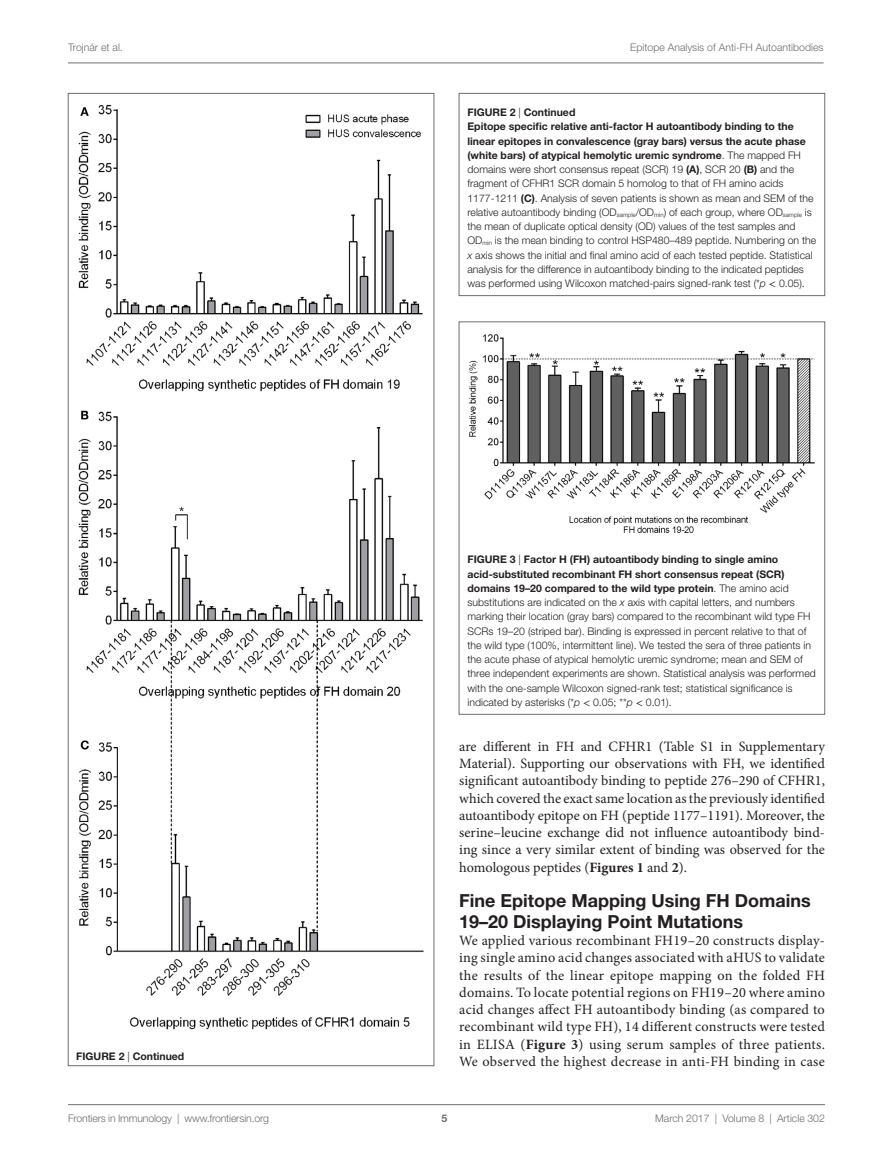
<style>
.page{position:relative;width:893px;height:1170px;background:#fff}
.page>*{position:absolute;margin:0;border:0;box-sizing:border-box;transform-origin:0 0}
.t1{font:700 18px/21px "Helvetica Neue LT Std";color:#231f20}
.t2{font:14.25px/17.2px "Minion Pro";letter-spacing:.005em;color:#231f20;text-align:justify}
.t3{font:300 10.5px/14.2px "Helvetica Neue LT Std";color:#231f20}
.t4{font:700 10.5px/14.2px "Helvetica Neue LT Std";color:#231f20}
.t5{font:300 10.5px "Helvetica Neue LT Std";color:#6c6d70}
.t6{font:700 10.5px "Helvetica Neue LT Std";color:#6c6d70}
.s1{font-weight:700}
.s2{font-style:italic}
.s3{font-family:"STIX General";font-weight:400}
.s4{font-weight:300}
</style>
<div class="page">
<img style="left:469px;top:334px;width:346px;height:199px">
<div style="left:459px;top:321px;width:366px;height:393px;border:1px solid #6c6d70"></div>
<img style="left:78px;top:105px;width:346px;height:924px">
<div style="left:459px;top:93px;width:366px;height:203px;border:1px solid #6c6d70"></div>
<hr style="left:68px;top:1104px;width:757px;height:1px;background:#6c6d70">
<hr style="left:68px;top:63px;width:755px;height:1px;background:#6c6d70">
<p class="t5" style="left:68px;top:41px;width:56px">Trojnár et al.</p>
<p class="t5" style="left:630px;top:41px;width:195px">Epitope Analysis of Anti-FH Autoantibodies</p>
<p class="t3" style="left:467px;top:105px;width:350px"><span class="s1">Figure 2</span> | <span class="s1">Continued<br>Epitope specific relative anti-factor H autoantibody binding to the linear epitopes in convalescence (gray bars) versus the acute phase (white bars) of atypical hemolytic uremic syndrome</span>. The mapped FH domains were short consensus repeat (SCR) 19 <span class="s1">(A)</span>, SCR 20 <span class="s1">(B)</span> and the fragment of CFHR1 SCR domain 5 homolog to that of FH amino acids 1177-1211 <span class="s1">(C)</span>. Analysis of seven patients is shown as mean and SEM of the relative autoantibody binding (OD<sub>sample</sub>/OD<sub>min</sub>) of each group, where OD<sub>sample</sub> is the mean of duplicate optical density (OD) values of the test samples and OD<sub>min</sub> is the mean binding to control HSP480–489 peptide. Numbering on the <span class="s2">x</span> axis shows the initial and final amino acid of each tested peptide. Statistical analysis for the difference in autoantibody binding to the indicated peptides was performed using Wilcoxon matched-pairs signed-rank test (*<span class="s2">p</span> <span class="s3">&lt;</span> 0.05).</p>
<p class="t4" style="left:76px;top:1048px;width:110px">Figure 2 <span class="s4">|</span> Continued</p>
<p class="t4" style="left:467px;top:552px;width:312px">Figure 3 <span class="s4">|</span> Factor H (FH) autoantibody binding to single amino acid-substituted recombinant FH short consensus repeat (SCR</p>
<p class="t3" style="left:467px;top:566px;width:350px;text-indent:314px"><span class="s1">) domains 19–20 compared to the wild type protein</span>. The amino acid substitutions are indicated on the <span class="s2">x</span> axis with capital letters, and numbers marking their location (gray bars) compared to the recombinant wild type FH SCRs 19–20 (striped bar). Binding is expressed in percent relative to that of the wild type (100%, intermittent line). We tested the sera of three patients in the acute phase of atypical hemolytic uremic syndrome; mean and SEM of three independent experiments are shown. Statistical analysis was performed with the one-sample Wilcoxon signed-rank test; statistical significance is indicated by asterisks (*<span class="s2">p</span> <span class="s3">&lt;</span> 0.05; **<span class="s2">p</span> <span class="s3">&lt;</span> 0.01).</p>
<p class="t2" style="left:459px;top:737px;width:367px">are different in FH and CFHR1 (Table S1 in Supplementary Material). Supporting our observations with FH, we identified significant autoantibody binding to peptide 276–290 of CFHR1, which covered the exact same location as the previously identified autoantibody epitope on FH (peptide 1177–1191). Moreover, the serine–leucine exchange did not influence autoantibody bind&shy;ing since a very similar extent of binding was observed for the homologous peptides (<span class="s1">Figures 1</span> and <span class="s1">2</span>).</p>
<h1 class="t1" style="left:459px;top:889px;width:353px">Fine Epitope Mapping Using FH Domains<br>19–20 Displaying Point Mutations</h1>
<p class="t2" style="left:459px;top:931px;width:367px">We applied various recombinant FH19–20 constructs display&shy;ing single amino acid changes associated with aHUS to validate the results of the linear epitope mapping on the folded FH domains. To locate potential regions on FH19–20 where amino acid changes affect FH autoantibody binding (as compared to recombinant wild type FH), 14 different constructs were tested in ELISA (<span class="s1">Figure 3</span>) using serum samples of three patients.<br>We observed the highest decrease in anti-FH binding in case</p>
<p class="t5" style="left:68px;top:1111px;width:203px">Frontiers in Immunology | www.frontiersin.org</p>
<p class="t5" style="left:655px;top:1111px;width:171px">March 2017 | Volume 8 | Article 302</p>
<p class="t6" style="left:441px;top:1111px;width:7px">5</p>
</div>
